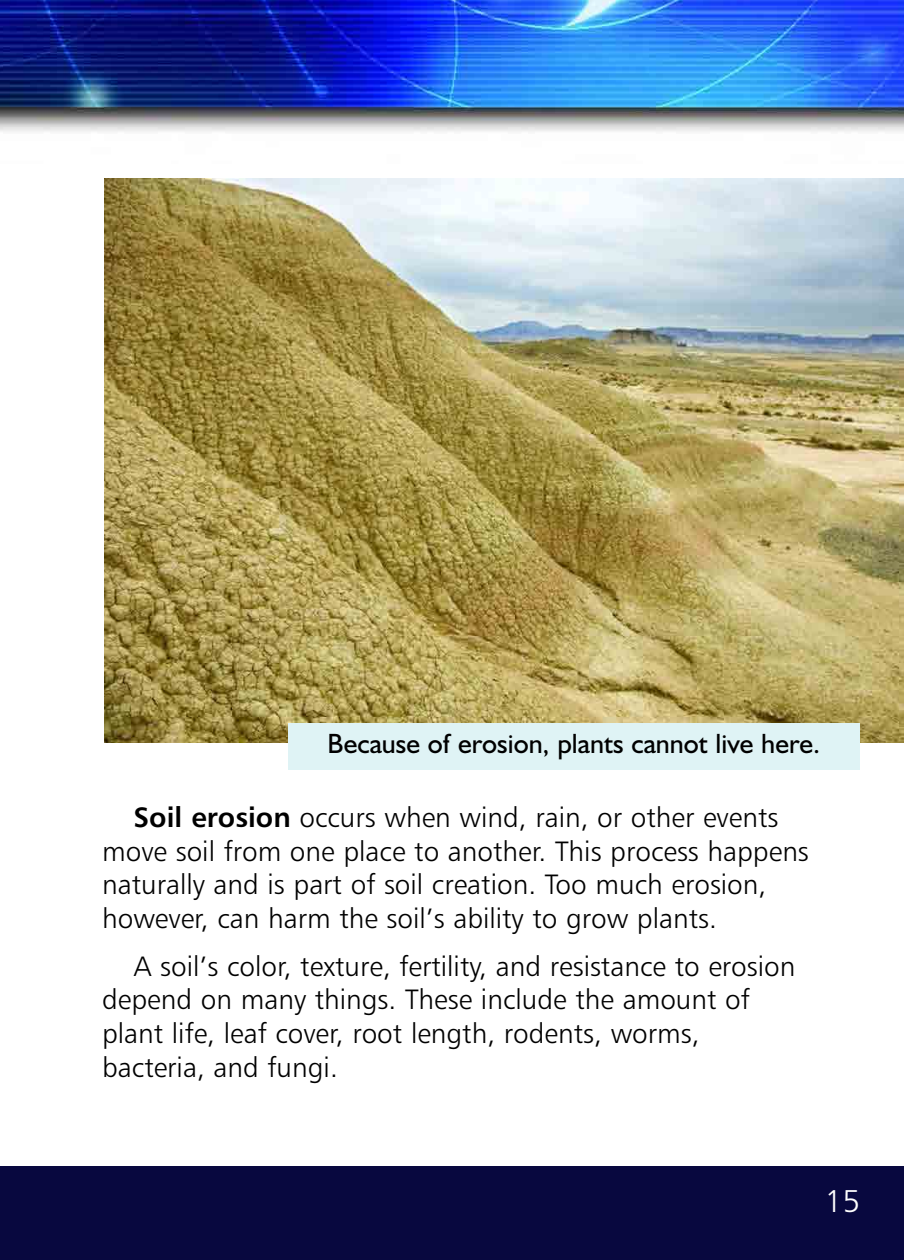
<style>
.page{position:relative;width:904px;height:1260px;background:#fff}
.page>*{position:absolute;margin:0;border:0;box-sizing:border-box;transform-origin:0 0}
.t1{font:31.5px "Humanist 777 BT Light B";color:#fff}
.t2{font:28px/33.6px "Humanist 777 BT Light B";color:#000}
.t3{font:28px "Humanist 521 BT";color:#000}
.s1{font-family:"Humanist 777 BT Bold B"}
</style>
<div class="page">
<div style="left:0;top:1166px;width:903px;height:94px;background:#08083f"></div>
<img style="left:0;top:0;width:903px;height:132px">
<img style="left:104px;top:178px;width:799px;height:564px">
<div style="left:288px;top:723px;width:570px;height:47px;background:#dff3f5"></div>
<p class="t3" style="left:327px;top:734px;width:494px">Because of erosion, plants cannot live here.</p>
<p class="t2" style="left:102px;top:803px;width:708px;text-indent:32px"><span class="s1">Soil erosion</span> occurs when wind, rain, or other events move soil from one place to another. This process happens naturally and is part of soil creation. Too much erosion, however, can harm the soil’s ability to grow plants.</p>
<p class="t2" style="left:102px;top:951px;width:694px;text-indent:32px">A soil’s color, texture, fertility, and resistance to erosion depend on many things. These include the amount of plant life, leaf cover, root length, rodents, worms, bacteria, and fungi.</p>
<p class="t1" style="left:824px;top:1188px;width:37px">15</p>
</div>
